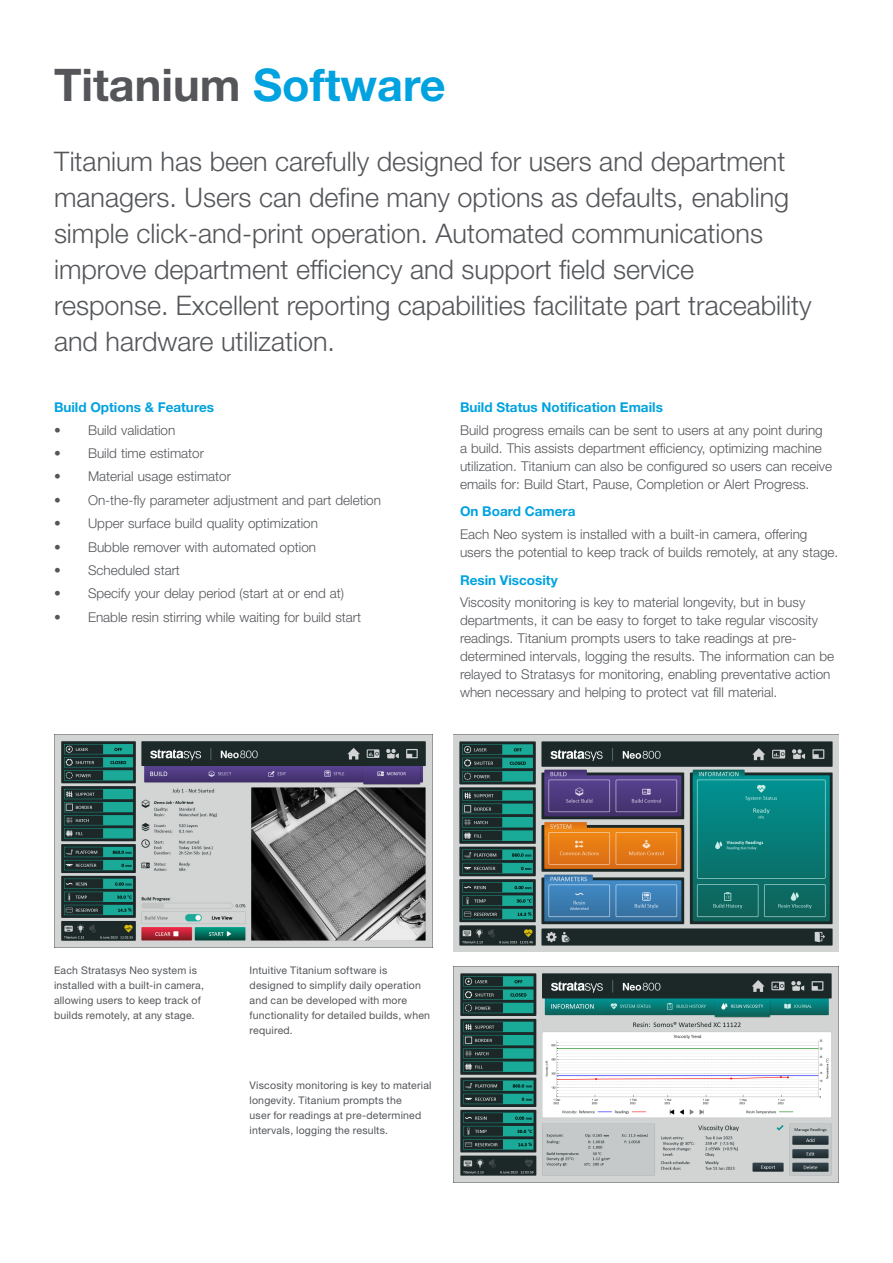
<style>
.page{position:relative;width:893px;height:1263px;background:#fff}
.page>*{position:absolute;margin:0;border:0;box-sizing:border-box;transform-origin:0 0}
.t1{font:700 45px "Helvetica Neue LT Std";color:#54565a}
.t2{font:300 27px/36px "Helvetica Neue LT Std";color:#54565a}
.t3{font:300 13.5px/18px "Helvetica Neue LT Std";color:#54565a}
.t4{font:700 13.5px "Helvetica Neue LT Std";color:#00a2df}
.t5{font:10.5px/15px "Helvetica Neue LT Std";letter-spacing:.015em;color:#54565a}
.s1{color:#00a2df}
</style>
<div class="page">
<img style="left:54px;top:734px;width:379px;height:213px">
<img style="left:453px;top:966px;width:386px;height:217px">
<img style="left:453px;top:734px;width:386px;height:217px">
<h1 class="t1" style="left:54px;top:57px;width:393px">Titanium <span class="s1">Software</span></h1>
<p class="t2" style="left:54px;top:143px;width:759px">Titanium has been carefully designed for users and department managers. Users can define many options as defaults, enabling simple click-and-print operation. Automated communications improve department efficiency and support field service response. Excellent reporting capabilities facilitate part traceability and hardware utilization.</p>
<p class="t4" style="left:54px;top:399px;width:161px">Build Options &amp; Features</p>
<p class="t3" style="left:54px;top:420px;width:123px">• Build validation</p>
<p class="t3" style="left:54px;top:444px;width:152px">• Build time estimator</p>
<p class="t3" style="left:54px;top:467px;width:179px">• Material usage estimator</p>
<p class="t3" style="left:54px;top:491px;width:328px">• On-the-fly parameter adjustment and part deletion</p>
<p class="t3" style="left:54px;top:514px;width:266px">• Upper surface build quality optimization</p>
<p class="t3" style="left:54px;top:537px;width:264px">• Bubble remover with automated option</p>
<p class="t3" style="left:54px;top:561px;width:127px">• Scheduled start</p>
<p class="t3" style="left:54px;top:584px;width:292px">• Specify your delay period (start at or end at)</p>
<p class="t3" style="left:54px;top:608px;width:309px">• Enable resin stirring while waiting for build start</p>
<p class="t4" style="left:460px;top:399px;width:204px">Build Status Notification Emails</p>
<p class="t3" style="left:460px;top:420px;width:374px">Build progress emails can be sent to users at any point during a build. This assists department efficiency, optimizing machine utilization. Titanium can also be configured so users can receive emails for: Build Start, Pause, Completion or Alert Progress.</p>
<p class="t4" style="left:460px;top:503px;width:117px">On Board Camera</p>
<p class="t3" style="left:460px;top:525px;width:380px">Each Neo system is installed with a built-in camera, offering users the potential to keep track of builds remotely, at any stage.</p>
<p class="t4" style="left:460px;top:571px;width:99px">Resin Viscosity</p>
<p class="t3" style="left:460px;top:593px;width:376px">Viscosity monitoring is key to material longevity, but in busy departments, it can be easy to forget to take regular viscosity readings. Titanium prompts users to take readings at pre&shy;determined intervals, logging the results. The information can be relayed to Stratasys for monitoring, enabling preventative action when necessary and helping to protect vat fill material.</p>
<p class="t5" style="left:54px;top:962px;width:152px">Each Stratasys Neo system is installed with a built-in camera, allowing users to keep track of builds remotely, at any stage.</p>
<p class="t5" style="left:250px;top:962px;width:182px">Intuitive Titanium software is designed to simplify daily operation and can be developed with more functionality for detailed builds, when required.</p>
<p class="t5" style="left:250px;top:1077px;width:184px">Viscosity monitoring is key to material longevity. Titanium prompts the<br>user for readings at pre-determined intervals, logging the results.</p>
</div>
